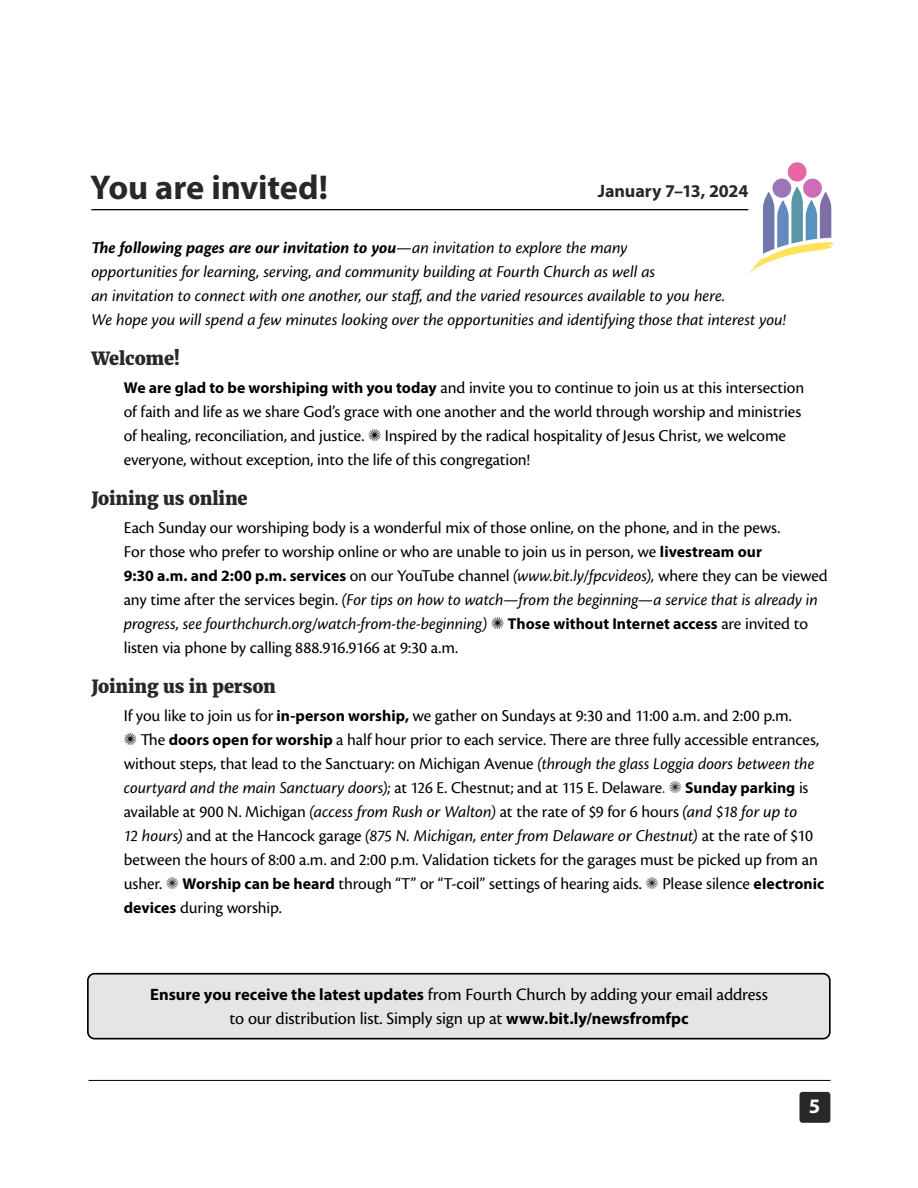
<style>
.page{position:relative;width:918px;height:1188px;background:#fff}
.page>*{position:absolute;margin:0;border:0;box-sizing:border-box;transform-origin:0 0}
.t1{font:700 34.5px "Myriad Pro";letter-spacing:-.005em;color:#272829}
.t2{font:700 20.7px "Myriad Pro";color:#fff}
.t3{font:18px/24.2px "Cronos Pro";letter-spacing:-.01em;color:#000;text-align:center}
.t4{font:800 18px "Merriweather";letter-spacing:-.01em;color:#272829}
.t5{font:700 18px "Myriad Pro";letter-spacing:-.005em;color:#272829}
.t6{font:17.25px/24px "Cronos Pro";letter-spacing:-.005em;color:#000}
.t7{font:italic 17.25px/24px "Cronos Pro";letter-spacing:-.005em;color:#000}
.s1{font-weight:700}
.s2{font-family:"Myriad Pro";font-weight:700;font-size:15.75px}
.s3{font-style:italic}
.s4{color:#832990}
.s5{color:#272829}
.s6{font-family:"Myriad Pro";font-weight:700;font-size:16.5px}
</style>
<div class="page">
<div style="left:772px;top:179px;width:19px;height:19px;background:#9c77b8;border-radius:50%"></div>
<div style="left:803px;top:179px;width:19px;height:19px;background:#cb6eb5;border-radius:50%"></div>
<svg style="left:788px;top:162px;width:19px;height:19px"></svg>
<svg style="left:748px;top:186px;width:85px;height:87px"></svg>
<hr style="left:91px;top:209px;width:657px;height:1px;background:#000">
<div style="left:88px;top:974px;width:742px;height:65px;background:#e4e5e6;border-radius:7px"></div>
<div style="left:87px;top:973px;width:744px;height:66px;border:2px solid #000;border-radius:7px"></div>
<div style="left:800px;top:1092px;width:30px;height:31px;background:#272829;border-radius:3px"></div>
<hr style="left:89px;top:1080px;width:741px;height:1px;background:#000">
<h1 class="t1" style="left:90px;top:165px;width:239px">You are invited!</h1>
<p class="t5" style="left:598px;top:180px;width:152px">January 7–13, 2024</p>
<p class="t7" style="left:91px;top:235px;width:696px"><span class="s1">The following pages are our invitation to you</span>—an invitation to explore the many<br>opportunities for learning, serving, and community building at Fourth Church as well as<br>an invitation to connect with one another, our staff, and the varied resources available to you here.<br>We hope you will spend a few minutes looking over the opportunities and identifying those that interest you!</p>
<p class="t4" style="left:91px;top:347px;width:90px">Welcome!</p>
<p class="t6" style="left:124px;top:375px;width:682px"><span class="s2">We are glad to be worshiping with you today</span> and invite you to continue to join us at this intersection of faith and life as we share God’s grace with one another and the world through worship and ministries of healing, reconciliation, and justice. ✺ Inspired by the radical hospitality of Jesus Christ, we welcome everyone, without exception, into the life of this congregation!</p>
<p class="t4" style="left:91px;top:487px;width:158px">Joining us online</p>
<p class="t6" style="left:124px;top:515px;width:706px">Each Sunday our worshiping body is a wonderful mix of those online, on the phone, and in the pews.<br>For those who prefer to worship online or who are unable to join us in person, we <span class="s2">livestream our<br>9:30 a.m. and 2:00 p.m. services</span> on our YouTube channel <span class="s3">(www.bit.ly/fpcvideos),</span> where they can be viewed any time after the services begin. <span class="s3">(For tips on how to watch—from the beginning—a service that is already in progress, see fourthchurch.org/watch-from-the-beginning)</span> ✺ <span class="s2">Those without Internet access</span> are invited to listen via phone by calling 888.916.9166 at 9:30 a.m.</p>
<p class="t4" style="left:91px;top:675px;width:186px">Joining us in person</p>
<p class="t6" style="left:124px;top:703px;width:702px">If you like to join us for <span class="s2">in-person worship,</span> we gather on Sundays at 9:30 and 11:00 a.m. and 2:00 p.m.<br>✺ The <span class="s2">doors open for worship</span> a half hour prior to each service. There are three fully accessible entrances, without steps, that lead to the Sanctuary: on Michigan Avenue <span class="s3">(through the glass Loggia doors between the courtyard and the main Sanctuary doors);</span> at 126 E. Chestnut; and at 115 E. Delaware<span class="s4">.</span> <span class="s5">✺</span> <span class="s2">Sunday parking</span> is available at 900 N. Michigan <span class="s3">(access from Rush or Walton)</span> at the rate of $9 for 6 hours <span class="s3">(and $18 for up to<br>12 hours)</span> and at the Hancock garage <span class="s3">(875 N. Michigan, enter from Delaware or Chestnut)</span> at the rate of $10 between the hours of 8:00 a.m. and 2:00 p.m. Validation tickets for the garages must be picked up from an usher. <span class="s5">✺</span> <span class="s2">Worship can be heard</span> through “T” or “T-coil” settings of hearing aids. <span class="s5">✺</span> Please silence <span class="s2">electronic devices</span> during worship.</p>
<p class="t3" style="left:150px;top:982px;width:619px"><span class="s6">Ensure you receive the latest updates</span> from Fourth Church by adding your email address to our distribution list. Simply sign up at <span class="s6">www.bit.ly/newsfromfpc</span></p>
<p class="t2" style="left:809px;top:1093px;width:13px">5</p>
</div>
